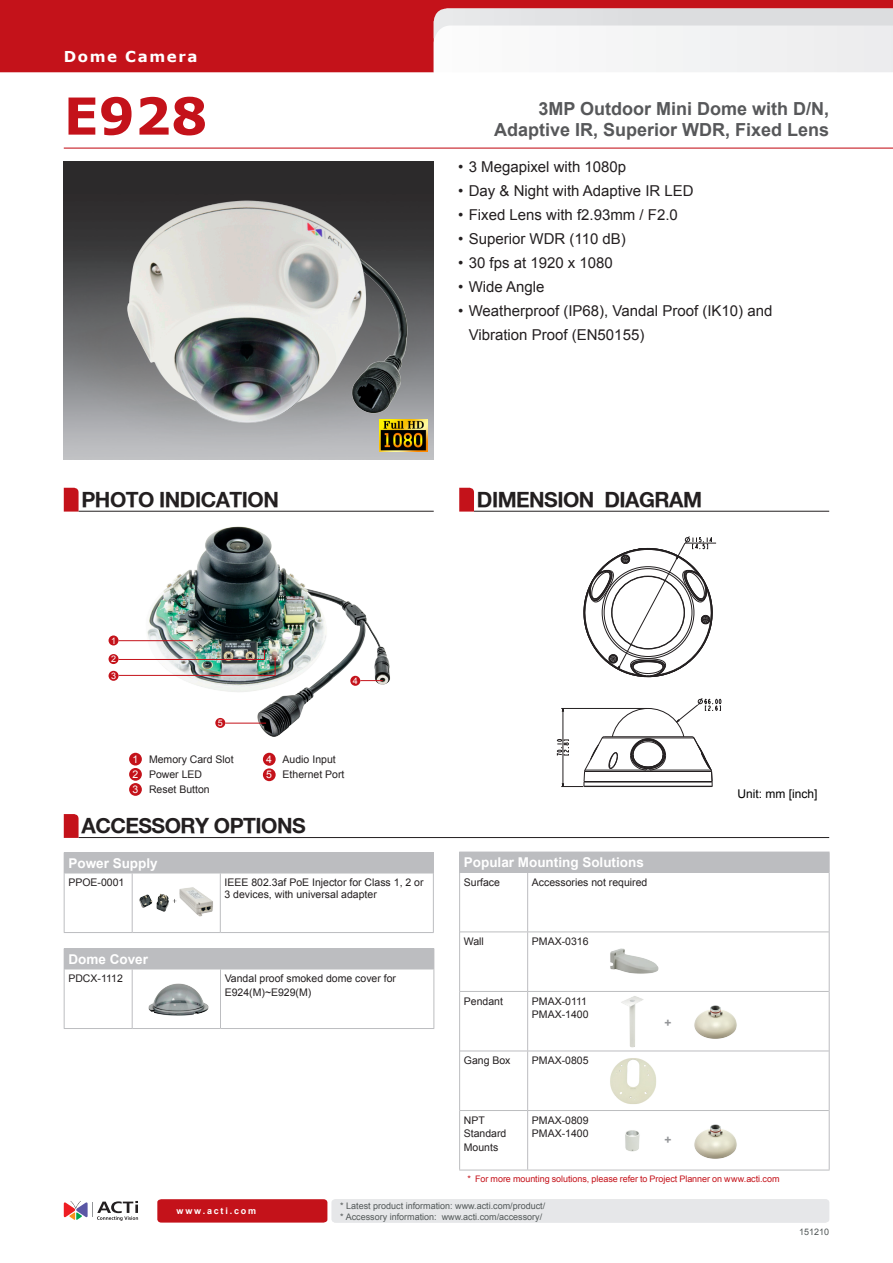
<style>
.page{position:relative;width:893px;height:1263px;background:#fff}
.page>*{position:absolute;margin:0;border:0;box-sizing:border-box;transform-origin:0 0}
.t1{font:700 51px "Verdana";color:#c4121a}
.t2{font:700 21px "Helvetica Neue";letter-spacing:-.025em;color:#231f20}
.t3{font:700 18px/21px "Arial";color:#57585a;text-align:right}
.t4{font:15px/24px "Arial";color:#231f20}
.t5{font:700 15px "Verdana";letter-spacing:.105em;color:#fff}
.t6{font:700 13.5px "Arial";color:#fff}
.t7{font:12px "Arial";color:#000101}
.t8{font:700 12px "Arial";color:#939598}
.t9{font:10.5px/13.5px "Arial";color:#231f20}
.t10{font:9px/10.8px "Arial";color:#525858}
.t11{font:9px "Arial";letter-spacing:-.005em;color:#c4121a}
.t12{font:700 9px "Arial";letter-spacing:.2em;color:#fff}
.t13{font:9px/16.8px "Arial";color:#fff}
.s1{color:#fff}
</style>
<div class="page">
<img style="left:64px;top:162px;width:370px;height:297px">
<div style="left:0;top:0;width:893px;height:72px;background:#c4121a"></div>
<svg style="left:433px;top:9px;width:460px;height:63px"></svg>
<svg style="left:157px;top:1199px;width:672px;height:23px;background:#ddb2b5"></svg>
<svg style="left:64px;top:1201px;width:74px;height:20px"></svg>
<svg style="left:63px;top:147px;width:830px;height:2px;background:#df8084"></svg>
<img style="left:426px;top:420px;width:1px;height:31px">
<img style="left:107px;top:161px;width:319px;height:299px">
<img style="left:139px;top:526px;width:251px;height:231px">
<hr style="left:79px;top:837px;width:750px;height:1px;background:#231f20">
<svg style="left:64px;top:814px;width:15px;height:24px"></svg>
<hr style="left:79px;top:511px;width:355px;height:1px;background:#231f20">
<svg style="left:64px;top:487px;width:15px;height:25px"></svg>
<hr style="left:474px;top:511px;width:355px;height:1px;background:#231f20">
<svg style="left:459px;top:487px;width:15px;height:25px"></svg>
<div style="left:129px;top:783px;width:13px;height:13px;background:#c4121a;border-radius:50%"></div>
<div style="left:263px;top:768px;width:13px;height:13px;background:#c4121a;border-radius:50%"></div>
<div style="left:129px;top:768px;width:13px;height:13px;background:#c4121a;border-radius:50%"></div>
<div style="left:129px;top:753px;width:13px;height:12px;background:#c4121a;border-radius:50%"></div>
<div style="left:263px;top:753px;width:13px;height:13px;background:#c4121a;border-radius:50%"></div>
<div style="left:109px;top:635px;width:10px;height:10px;background:#c4121a;border-radius:50%"></div>
<hr style="left:119px;top:640px;width:74px;height:1px;background:#c4121a">
<hr style="left:225px;top:723px;width:41px;height:1px;background:#c4121a">
<div style="left:215px;top:718px;width:10px;height:10px;background:#c4121a;border-radius:50%"></div>
<svg style="left:360px;top:680px;width:23px;height:1px"></svg>
<div style="left:350px;top:676px;width:10px;height:10px;background:#c4121a;border-radius:50%"></div>
<div style="left:109px;top:654px;width:10px;height:10px;background:#c4121a;border-radius:50%"></div>
<hr style="left:119px;top:659px;width:146px;height:1px;background:#c4121a">
<svg style="left:275px;top:657px;width:1px;height:19px"></svg>
<hr style="left:119px;top:675px;width:156px;height:1px;background:#c4121a">
<div style="left:109px;top:671px;width:10px;height:10px;background:#c4121a;border-radius:50%"></div>
<svg style="left:583px;top:536px;width:131px;height:142px"></svg>
<hr style="left:685px;top:543px;width:31px;height:1px;background:#231f20">
<svg style="left:557px;top:698px;width:164px;height:89px"></svg>
<hr style="left:561px;top:708px;width:86px;height:1px;background:#231f20">
<div style="left:64px;top:949px;width:370px;height:20px;background:#bcbdc0"></div>
<hr style="left:64px;top:948px;width:68px;height:1px;background:#bcbdc0">
<hr style="left:132px;top:948px;width:88px;height:1px;background:#bcbdc0">
<hr style="left:220px;top:948px;width:214px;height:1px;background:#bcbdc0">
<hr style="left:64px;top:969px;width:1px;height:59px;background:#bcbdc0">
<hr style="left:132px;top:969px;width:1px;height:59px;background:#bcbdc0">
<hr style="left:220px;top:969px;width:1px;height:59px;background:#bcbdc0">
<hr style="left:433px;top:969px;width:1px;height:59px;background:#bcbdc0">
<hr style="left:64px;top:1028px;width:68px;height:1px;background:#bcbdc0">
<hr style="left:132px;top:1028px;width:88px;height:1px;background:#bcbdc0">
<hr style="left:220px;top:1028px;width:214px;height:1px;background:#bcbdc0">
<img style="left:146px;top:969px;width:64px;height:47px">
<div style="left:460px;top:852px;width:369px;height:20px;background:#bcbdc0"></div>
<svg style="left:459px;top:852px;width:1px;height:20px"></svg>
<svg style="left:829px;top:852px;width:1px;height:20px"></svg>
<hr style="left:459px;top:872px;width:1px;height:60px;background:#bcbdc0">
<hr style="left:527px;top:873px;width:1px;height:58px;background:#bcbdc0">
<hr style="left:829px;top:872px;width:1px;height:60px;background:#bcbdc0">
<hr style="left:459px;top:932px;width:1px;height:59px;background:#bcbdc0">
<hr style="left:527px;top:932px;width:1px;height:59px;background:#bcbdc0">
<hr style="left:829px;top:932px;width:1px;height:59px;background:#bcbdc0">
<hr style="left:459px;top:991px;width:1px;height:60px;background:#bcbdc0">
<hr style="left:527px;top:992px;width:1px;height:58px;background:#bcbdc0">
<hr style="left:829px;top:991px;width:1px;height:60px;background:#bcbdc0">
<hr style="left:459px;top:1051px;width:1px;height:59px;background:#bcbdc0">
<hr style="left:527px;top:1051px;width:1px;height:59px;background:#bcbdc0">
<hr style="left:829px;top:1051px;width:1px;height:59px;background:#bcbdc0">
<hr style="left:459px;top:1110px;width:1px;height:60px;background:#bcbdc0">
<hr style="left:527px;top:1111px;width:1px;height:59px;background:#bcbdc0">
<hr style="left:829px;top:1110px;width:1px;height:60px;background:#bcbdc0">
<hr style="left:460px;top:872px;width:68px;height:1px;background:#bcbdc0">
<hr style="left:528px;top:872px;width:301px;height:1px;background:#bcbdc0">
<hr style="left:460px;top:931px;width:68px;height:1px;background:#bcbdc0">
<hr style="left:528px;top:931px;width:301px;height:1px;background:#bcbdc0">
<hr style="left:460px;top:991px;width:68px;height:1px;background:#bcbdc0">
<hr style="left:528px;top:991px;width:301px;height:1px;background:#bcbdc0">
<hr style="left:460px;top:1050px;width:68px;height:1px;background:#bcbdc0">
<hr style="left:528px;top:1050px;width:301px;height:1px;background:#bcbdc0">
<hr style="left:460px;top:1110px;width:68px;height:1px;background:#bcbdc0">
<hr style="left:528px;top:1110px;width:301px;height:1px;background:#bcbdc0">
<hr style="left:459px;top:1170px;width:69px;height:1px;background:#bcbdc0">
<hr style="left:528px;top:1170px;width:302px;height:1px;background:#bcbdc0">
<img style="left:610px;top:1058px;width:46px;height:46px">
<img style="left:694px;top:1005px;width:43px;height:34px">
<img style="left:621px;top:996px;width:23px;height:52px">
<img style="left:694px;top:1124px;width:43px;height:35px">
<img style="left:625px;top:1130px;width:15px;height:22px">
<img style="left:610px;top:948px;width:49px;height:26px">
<hr style="left:64px;top:852px;width:68px;height:1px;background:#bcbdc0">
<hr style="left:132px;top:852px;width:88px;height:1px;background:#bcbdc0">
<hr style="left:220px;top:852px;width:214px;height:1px;background:#bcbdc0">
<svg style="left:64px;top:853px;width:370px;height:79px"></svg>
<hr style="left:64px;top:873px;width:1px;height:59px;background:#bcbdc0">
<hr style="left:132px;top:873px;width:1px;height:59px;background:#bcbdc0">
<hr style="left:220px;top:873px;width:1px;height:59px;background:#bcbdc0">
<hr style="left:433px;top:873px;width:1px;height:59px;background:#bcbdc0">
<hr style="left:65px;top:873px;width:67px;height:1px;background:#bcbdc0">
<hr style="left:132px;top:873px;width:88px;height:1px;background:#bcbdc0">
<hr style="left:220px;top:873px;width:213px;height:1px;background:#bcbdc0">
<hr style="left:64px;top:932px;width:68px;height:1px;background:#bcbdc0">
<hr style="left:132px;top:932px;width:88px;height:1px;background:#bcbdc0">
<hr style="left:220px;top:932px;width:214px;height:1px;background:#bcbdc0">
<img style="left:133px;top:861px;width:85px;height:71px">
<h3 class="t5" style="left:64px;top:46px;width:135px">Dome Camera</h3>
<h1 class="t1" style="left:64px;top:80px;width:145px">E928</h1>
<h3 class="t3" style="left:494px;top:99px;width:337px">3MP Outdoor Mini Dome with D/N,<br>Adaptive IR, Superior WDR, Fixed Lens</h3>
<h3 class="t4" style="left:458px;top:155px;width:170px">• 3 Megapixel with 1080p</h3>
<h3 class="t4" style="left:458px;top:179px;width:237px">• Day &amp; Night with Adaptive IR LED</h3>
<h3 class="t4" style="left:458px;top:203px;width:221px">• Fixed Lens with f2.93mm / F2.0</h3>
<h3 class="t4" style="left:458px;top:227px;width:169px">• Superior WDR (110 dB)</h3>
<h3 class="t4" style="left:458px;top:251px;width:156px">• 30 fps at 1920 x 1080</h3>
<h3 class="t4" style="left:458px;top:275px;width:88px">• Wide Angle</h3>
<h3 class="t4" style="left:469px;top:299px;width:305px;text-indent:-10px">• Weatherproof (IP68), Vandal Proof (IK10) and<br>Vibration Proof (EN50155)</h3>
<h2 class="t2" style="left:81px;top:486px;width:199px">PHOTO INDICATION</h2>
<h2 class="t2" style="left:477px;top:486px;width:227px">DIMENSION DIAGRAM</h2>
<p class="t13" style="left:111px;top:632px;width:7px">1</p>
<p class="t13" style="left:111px;top:651px;width:7px">2<br>3</p>
<p class="t13" style="left:353px;top:672px;width:7px">4</p>
<p class="t13" style="left:218px;top:715px;width:7px">5</p>
<p class="t9" style="left:132px;top:752px;width:103px;line-height:15px"><span class="s1">1</span> Memory Card Slot<br><span class="s1">2</span> Power LED<br><span class="s1">3</span> Reset Button</p>
<p class="t9" style="left:266px;top:752px;width:80px;line-height:15px"><span class="s1">4</span> Audio Input<br><span class="s1">5</span> Ethernet Port</p>
<h2 class="t2" style="left:81px;top:812px;width:226px">ACCESSORY OPTIONS</h2>
<p class="t6" style="left:68px;top:854px;width:91px">Power Supply</p>
<p class="t9" style="left:68px;top:876px;width:58px">PPOE-0001</p>
<p class="t9" style="left:225px;top:877px;width:201px;line-height:12px">IEEE 802.3af PoE Injector for Class 1, 2 or<br>3 devices, with universal adapter</p>
<p class="t6" style="left:68px;top:950px;width:81px">Dome Cover</p>
<p class="t9" style="left:68px;top:972px;width:56px">PDCX-1112</p>
<p class="t9" style="left:225px;top:972px;width:173px">Vandal proof smoked dome cover for<br>E924(M)~E929(M)</p>
<p class="t6" style="left:464px;top:853px;width:182px">Popular Mounting Solutions</p>
<p class="t9" style="left:464px;top:875px;width:38px">Surface</p>
<p class="t9" style="left:532px;top:875px;width:117px">Accessories not required</p>
<p class="t9" style="left:464px;top:935px;width:22px">Wall</p>
<p class="t9" style="left:532px;top:935px;width:58px">PMAX-0316</p>
<p class="t9" style="left:464px;top:994px;width:41px">Pendant</p>
<p class="t9" style="left:532px;top:994px;width:58px">PMAX-0111<br>PMAX-1400</p>
<p class="t9" style="left:464px;top:1054px;width:48px">Gang Box</p>
<p class="t9" style="left:532px;top:1054px;width:58px">PMAX-0805</p>
<p class="t9" style="left:464px;top:1113px;width:44px">NPT<br>Standard<br>Mounts</p>
<p class="t9" style="left:532px;top:1113px;width:58px">PMAX-0809<br>PMAX-1400</p>
<p class="t8" style="left:664px;top:1014px;width:9px">+</p>
<p class="t8" style="left:664px;top:1132px;width:9px">+</p>
<p class="t7" style="left:737px;top:786px;width:82px">Unit: mm [inch]</p>
<p class="t11" style="left:467px;top:1173px;width:314px">* For more mounting solutions, please refer to Project Planner on www.acti.com</p>
<p class="t12" style="left:177px;top:1205px;width:81px">www.acti.com</p>
<p class="t10" style="left:340px;top:1201px;width:207px">* Latest product information: www.acti.com/product/ * Accessory information: www.acti.com/accessory/</p>
<p class="t10" style="left:799px;top:1226px;width:32px">151210</p>
</div>
